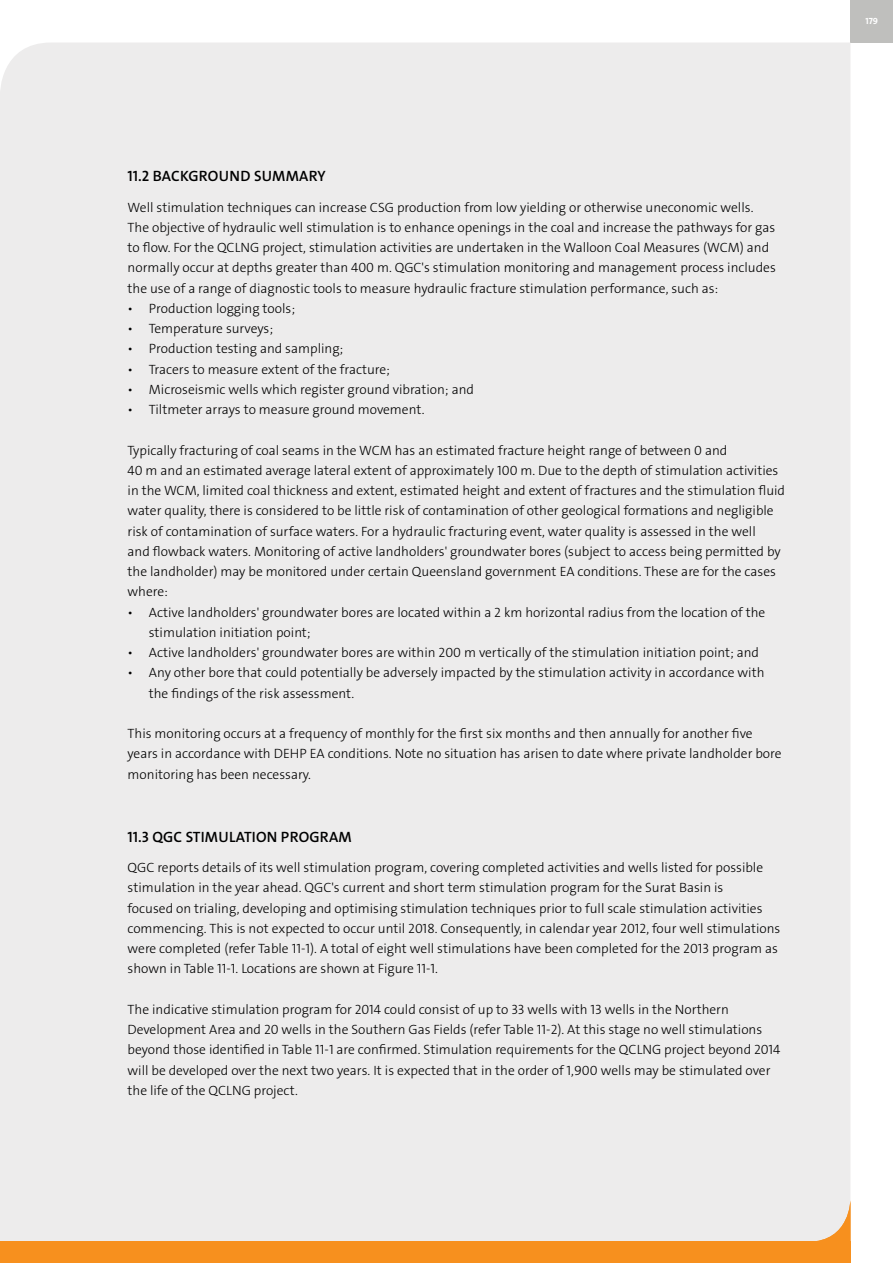
<style>
.page{position:relative;width:893px;height:1263px;background:#fff}
.page>*{position:absolute;margin:0;border:0;box-sizing:border-box;transform-origin:0 0}
.t1{font:15px "BG The Sans W6 Se Bld";letter-spacing:.015em;color:#000}
.t2{font:13.5px/20.2px "BG The Sans W3 Lig";color:#000}
.t3{font:9px "BG The Sans W7 Bld";color:#fff}
</style>
<div class="page">
<div style="left:850px;top:0;width:43px;height:43px;background:#bfbfbd"></div>
<div style="left:0;top:43px;width:850px;height:1198px;background:#edecec"></div>
<div style="left:0;top:1241px;width:850px;height:22px;background:#f7901e"></div>
<svg style="left:808px;top:1199px;width:42px;height:42px;background:#eedac5"></svg>
<p class="t1" style="left:128px;top:168px;width:200px">11.2 BACKGROUND SUMMARY</p>
<p class="t2" style="left:128px;top:197px;width:650px">Well stimulation techniques can increase CSG production from low yielding or otherwise uneconomic wells.<br>The objective of hydraulic well stimulation is to enhance openings in the coal and increase the pathways for gas to flow. For the QCLNG project, stimulation activities are undertaken in the Walloon Coal Measures (WCM) and normally occur at depths greater than 400 m. QGC's stimulation monitoring and management process includes the use of a range of diagnostic tools to measure hydraulic fracture stimulation performance, such as:</p>
<p class="t2" style="left:128px;top:299px;width:169px">• Production logging tools;</p>
<p class="t2" style="left:128px;top:319px;width:147px">• Temperature surveys;</p>
<p class="t2" style="left:128px;top:339px;width:217px">• Production testing and sampling;</p>
<p class="t2" style="left:128px;top:359px;width:264px">• Tracers to measure extent of the fracture;</p>
<p class="t2" style="left:128px;top:380px;width:348px">• Microseismic wells which register ground vibration; and</p>
<p class="t2" style="left:128px;top:400px;width:298px">• Tiltmeter arrays to measure ground movement.</p>
<p class="t2" style="left:128px;top:440px;width:659px">Typically fracturing of coal seams in the WCM has an estimated fracture height range of between 0 and<br>40 m and an estimated average lateral extent of approximately 100 m. Due to the depth of stimulation activities in the WCM, limited coal thickness and extent, estimated height and extent of fractures and the stimulation fluid water quality, there is considered to be little risk of contamination of other geological formations and negligible risk of contamination of surface waters. For a hydraulic fracturing event, water quality is assessed in the well<br>and flowback waters. Monitoring of active landholders' groundwater bores (subject to access being permitted by the landholder) may be monitored under certain Queensland government EA conditions. These are for the cases where:</p>
<p class="t2" style="left:149px;top:602px;width:618px;text-indent:-21px">• Active landholders' groundwater bores are located within a 2 km horizontal radius from the location of the stimulation initiation point;</p>
<p class="t2" style="left:128px;top:643px;width:633px">• Active landholders' groundwater bores are within 200 m vertically of the stimulation initiation point; and</p>
<p class="t2" style="left:149px;top:663px;width:617px;text-indent:-21px">• Any other bore that could potentially be adversely impacted by the stimulation activity in accordance with the findings of the risk assessment.</p>
<p class="t2" style="left:128px;top:724px;width:655px">This monitoring occurs at a frequency of monthly for the first six months and then annually for another five years in accordance with DEHP EA conditions. Note no situation has arisen to date where private landholder bore monitoring has been necessary.</p>
<p class="t1" style="left:128px;top:829px;width:226px">11.3 QGC STIMULATION PROGRAM</p>
<p class="t2" style="left:128px;top:858px;width:654px">QGC reports details of its well stimulation program, covering completed activities and wells listed for possible stimulation in the year ahead. QGC's current and short term stimulation program for the Surat Basin is<br>focused on trialing, developing and optimising stimulation techniques prior to full scale stimulation activities commencing. This is not expected to occur until 2018. Consequently, in calendar year 2012, four well stimulations were completed (refer Table 11-1). A total of eight well stimulations have been completed for the 2013 program as shown in Table 11-1. Locations are shown at Figure 11-1.</p>
<p class="t2" style="left:128px;top:1000px;width:654px">The indicative stimulation program for 2014 could consist of up to 33 wells with 13 wells in the Northern Development Area and 20 wells in the Southern Gas Fields (refer Table 11-2). At this stage no well stimulations beyond those identified in Table 11-1 are confirmed. Stimulation requirements for the QCLNG project beyond 2014 will be developed over the next two years. It is expected that in the order of 1,900 wells may be stimulated over the life of the QCLNG project.</p>
<p class="t3" style="left:865px;top:16px;width:14px">179</p>
</div>
